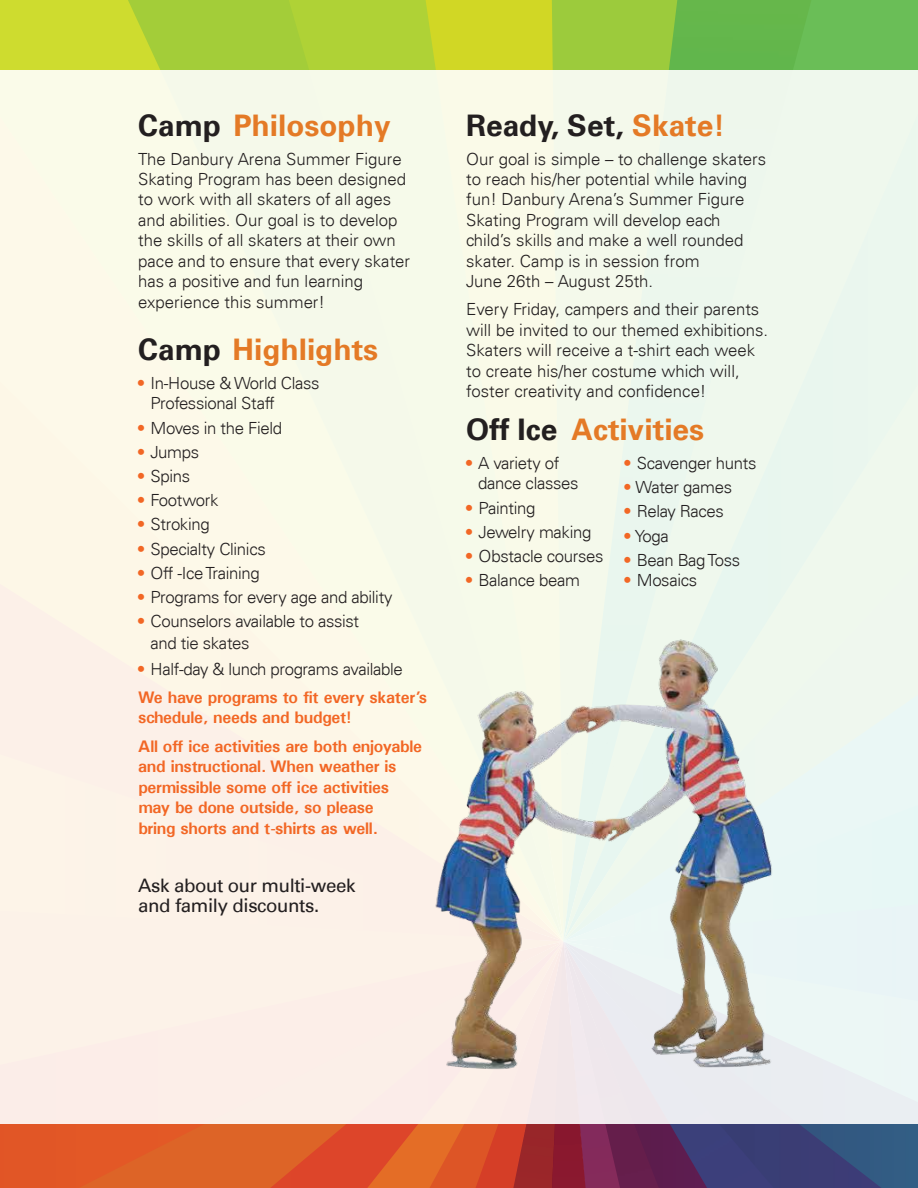
<style>
.page{position:relative;width:918px;height:1188px;background:#fff}
.page>*{position:absolute;margin:0;border:0;box-sizing:border-box;transform-origin:0 0}
.t1{font:700 29.85px "Univers";color:#e47a26}
.t2{font:700 29.85px "Univers";color:#231f20}
.t3{font:18.6px/20.5px "Univers";letter-spacing:-.02em;color:#231f20}
.t4{font:300 16.8px/20.5px "Univers";color:#231f20}
.t5{font:300 16.8px/20.5px "Univers";letter-spacing:-.02em;color:#231f20}
.t6{font:700 16.8px/20.5px "Univers";letter-spacing:-.02em;color:#f26725}
.s1{color:#231f20}
.s2{font-weight:700;color:#f26725}
.s3{font-weight:400;color:#f26725}
.s4{font-weight:400}
.s5{font-weight:300;color:#231f20}
.s6{color:#e47a26}
</style>
<div class="page">
<img style="left:0;top:1124px;width:428px;height:64px">
<svg style="left:128px;top:0;width:161px;height:70px;fill:#a3cd39"></svg>
<svg style="left:289px;top:0;width:137px;height:70px;fill:#afd236"></svg>
<div style="left:426px;top:0;width:126px;height:70px;background:#d1d725"></div>
<svg style="left:563px;top:0;width:355px;height:70px"></svg>
<img style="left:707px;top:1124px;width:211px;height:64px">
<img style="left:659px;top:1124px;width:48px;height:64px">
<img style="left:620px;top:1124px;width:39px;height:64px">
<img style="left:594px;top:1124px;width:26px;height:64px">
<svg style="left:428px;top:1124px;width:166px;height:64px"></svg>
<div style="left:0;top:70px;width:918px;height:1054px;background:linear-gradient(to right,#fff6e6,#ebf8ef)"></div>
<img style="left:435px;top:619px;width:345px;height:481px">
<h1 class="t1" style="left:138px;top:107px;width:254px"><span class="s1">Camp</span> Philosophy</h1>
<p class="t4" style="left:138px;top:148px;width:273px">The Danbury Arena Summer Figure Skating Program has been designed to work with all skaters of all ages and abilities. Our goal is to develop the skills of all skaters at their own pace and to ensure that every skater has a positive and fun learning experience this summer!</p>
<h1 class="t1" style="left:138px;top:332px;width:241px"><span class="s1">Camp</span> Highlights</h1>
<p class="t5" style="left:151px;top:373px;width:171px;text-indent:-12px"><span class="s2">•</span> In-House &amp; World Class<br>Professional Staff</p>
<p class="t5" style="left:138px;top:417px;width:145px"><span class="s3">•</span> Moves in the Field</p>
<p class="t4" style="left:138px;top:442px;width:62px"><span class="s3">•</span> Jumps</p>
<p class="t4" style="left:138px;top:466px;width:54px"><span class="s3">•</span> Spins</p>
<p class="t5" style="left:138px;top:490px;width:82px"><span class="s3">•</span> Footwork</p>
<p class="t5" style="left:138px;top:514px;width:73px"><span class="s3">•</span> Stroking</p>
<p class="t5" style="left:138px;top:538px;width:129px"><span class="s3">•</span> Specialty Clinics</p>
<p class="t5" style="left:138px;top:563px;width:123px"><span class="s3">•</span> Off -IceTraining</p>
<p class="t5" style="left:138px;top:587px;width:256px"><span class="s3">•</span> Programs for every age and ability</p>
<p class="t5" style="left:151px;top:610px;width:210px;line-height:21.5px;text-indent:-12px"><span class="s3">•</span> Counselors available to assist and tie skates</p>
<p class="t6" style="left:138px;top:655px;width:291px;line-height:27.9px"><span class="s4">•</span> <span class="s5">Half-day &amp; lunch programs available<br></span>We have programs to fit every skater’s</p>
<p class="t6" style="left:138px;top:703px;width:285px;line-height:28.8px">schedule, needs and budget!<br>All off ice activities are both enjoyable</p>
<p class="t6" style="left:138px;top:756px;width:260px">and instructional. When weather is permissible some off ice activities may be done outside, so please bring shorts and t-shirts as well.</p>
<p class="t3" style="left:138px;top:875px;width:219px">Ask about our multi-week and family discounts.</p>
<h1 class="t2" style="left:466px;top:107px;width:260px">Ready, Set, <span class="s6">Skate!</span></h1>
<p class="t4" style="left:466px;top:148px;width:301px">Our goal is simple – to challenge skaters to reach his/her potential while having fun! Danbury Arena’s Summer Figure Skating Program will develop each child’s skills and make a well rounded skater. Camp is in session from<br>June 26th – August 25th.</p>
<p class="t4" style="left:466px;top:299px;width:304px">Every Friday, campers and their parents will be invited to our themed exhibitions.<br>Skaters will receive a t-shirt each week to create his/her costume which will, foster creativity and confidence!</p>
<h1 class="t1" style="left:466px;top:412px;width:239px"><span class="s1">Off Ice</span> Activities</h1>
<p class="t5" style="left:478px;top:453px;width:102px;text-indent:-12px"><span class="s3">•</span> A variety of dance classes</p>
<p class="t5" style="left:466px;top:497px;width:71px"><span class="s3">•</span> Painting</p>
<p class="t5" style="left:466px;top:522px;width:127px"><span class="s3">•</span> Jewelry making</p>
<p class="t5" style="left:466px;top:546px;width:139px"><span class="s3">•</span> Obstacle courses</p>
<p class="t5" style="left:466px;top:570px;width:115px"><span class="s3">•</span> Balance beam</p>
<p class="t5" style="left:624px;top:570px;width:74px"><span class="s3">•</span> Mosaics</p>
<p class="t5" style="left:624px;top:453px;width:133px"><span class="s3">•</span> Scavenger hunts</p>
<p class="t5" style="left:624px;top:477px;width:109px"><span class="s3">•</span> Water games</p>
<p class="t5" style="left:624px;top:501px;width:101px"><span class="s3">•</span> Relay Races</p>
<p class="t4" style="left:624px;top:525px;width:46px"><span class="s3">•</span> Yoga</p>
<p class="t5" style="left:624px;top:550px;width:117px"><span class="s3">•</span> Bean BagToss</p>
</div>
